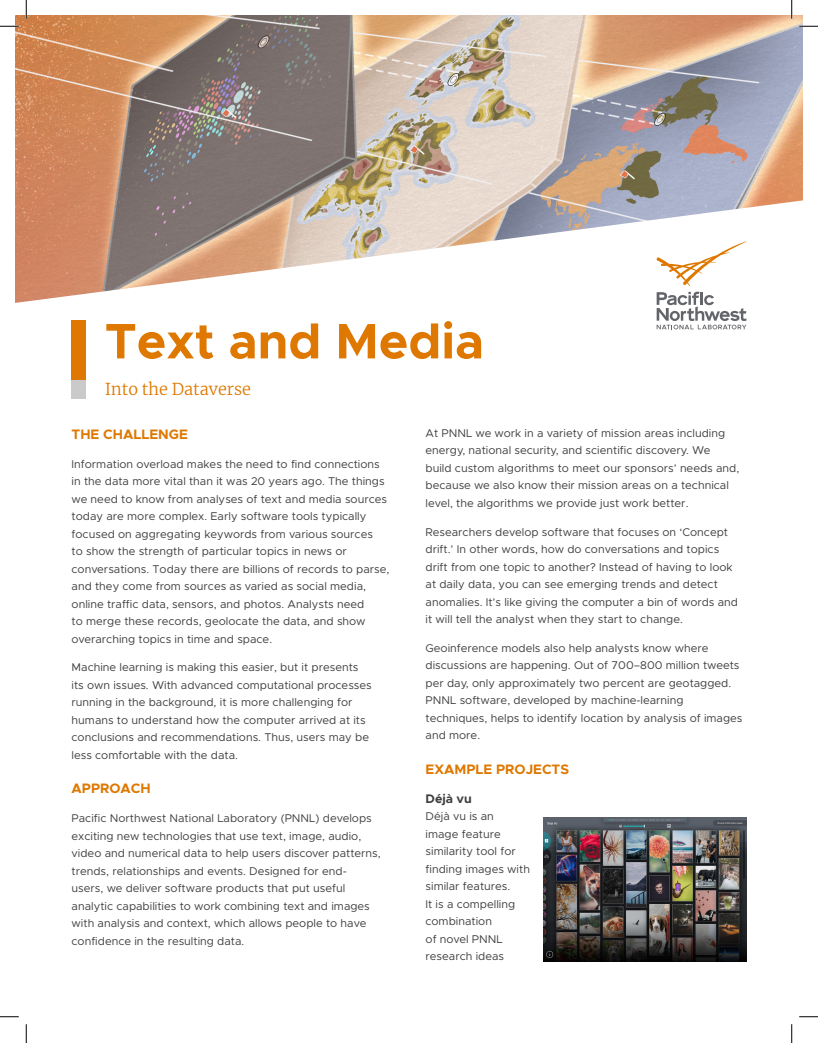
<style>
.page{position:relative;width:818px;height:1043px;background:#fff}
.page>*{position:absolute;margin:0;border:0;box-sizing:border-box;transform-origin:0 0}
.page_heading{font:700 50px "Metropolis";color:#de7800}
.sub_page_heading{font:300 16.25px "Merriweather";color:#de7800}
.heading_no_bullet{font:700 13.75px "Metropolis";color:#de7800}
.subhead{font:700 12.5px "Metropolis";color:#3e3e3f}
.body_copy{font:11.25px/17.5px "Metropolis";color:#3e3e3f}
</style>
<div class="page">
<div style="left:71px;top:320px;width:14px;height:76px;background:#de7800"></div>
<div style="left:71px;top:380px;width:14px;height:18px;background:#cacaca"></div>
<img style="left:15px;top:15px;width:787px;height:288px">
<svg style="left:656px;top:241px;width:90px;height:88px"></svg>
<img style="left:543px;top:817px;width:203px;height:144px">
<svg style="left:0;top:25px;width:19px;height:2px"></svg>
<svg style="left:799px;top:25px;width:19px;height:2px"></svg>
<svg style="left:0;top:1016px;width:19px;height:1px"></svg>
<svg style="left:799px;top:1016px;width:19px;height:1px"></svg>
<svg style="left:25px;top:0;width:2px;height:19px"></svg>
<svg style="left:25px;top:1024px;width:2px;height:18px"></svg>
<svg style="left:790px;top:0;width:2px;height:19px"></svg>
<svg style="left:791px;top:1024px;width:1px;height:18px"></svg>
<p class="page_heading" style="left:105px;top:309px;width:381px">Text and Media</p>
<p class="sub_page_heading" style="left:105px;top:377px;width:148px">Into the Dataverse</p>
<p class="body_copy" style="left:425px;top:424px;width:315px">At PNNL we work in a variety of mission areas including energy, national security, and scientific discovery. We build custom algorithms to meet our sponsors’ needs and, because we also know their mission areas on a technical level, the algorithms we provide just work better.</p>
<p class="body_copy" style="left:425px;top:523px;width:314px">Researchers develop software that focuses on ‘Concept drift.’ In other words, how do conversations and topics drift from one topic to another? Instead of having to look at daily data, you can see emerging trends and detect anomalies. It’s like giving the computer a bin of words and it will tell the analyst when they start to change.</p>
<p class="body_copy" style="left:425px;top:639px;width:318px">Geoinference models also help analysts know where discussions are happening. Out of 700–800 million tweets per day, only approximately two percent are geotagged.<br>PNNL software, developed by machine-learning techniques, helps to identify location by analysis of images and more.</p>
<p class="heading_no_bullet" style="left:425px;top:760px;width:145px">EXAMPLE PROJECTS</p>
<p class="subhead" style="left:425px;top:790px;width:48px">Déjà vu</p>
<p class="body_copy" style="left:425px;top:807px;width:106px">Déjà vu is an<br>image feature similarity tool for finding images with similar features.<br>It is a compelling combination<br>of novel PNNL research ideas</p>
<p class="heading_no_bullet" style="left:72px;top:425px;width:118px">THE CHALLENGE</p>
<p class="body_copy" style="left:72px;top:455px;width:319px">Information overload makes the need to find connections in the data more vital than it was 20 years ago. The things we need to know from analyses of text and media sources today are more complex. Early software tools typically focused on aggregating keywords from various sources<br>to show the strength of particular topics in news or conversations. Today there are billions of records to parse, and they come from sources as varied as social media, online traffic data, sensors, and photos. Analysts need<br>to merge these records, geolocate the data, and show overarching topics in time and space.</p>
<p class="body_copy" style="left:72px;top:658px;width:302px">Machine learning is making this easier, but it presents its own issues. With advanced computational processes running in the background, it is more challenging for humans to understand how the computer arrived at its conclusions and recommendations. Thus, users may be less comfortable with the data.</p>
<p class="heading_no_bullet" style="left:72px;top:780px;width:81px">APPROACH</p>
<p class="body_copy" style="left:72px;top:809px;width:311px">Pacific Northwest National Laboratory (PNNL) develops exciting new technologies that use text, image, audio, video and numerical data to help users discover patterns, trends, relationships and events. Designed for end&shy;users, we deliver software products that put useful analytic capabilities to work combining text and images with analysis and context, which allows people to have confidence in the resulting data.</p>
</div>
